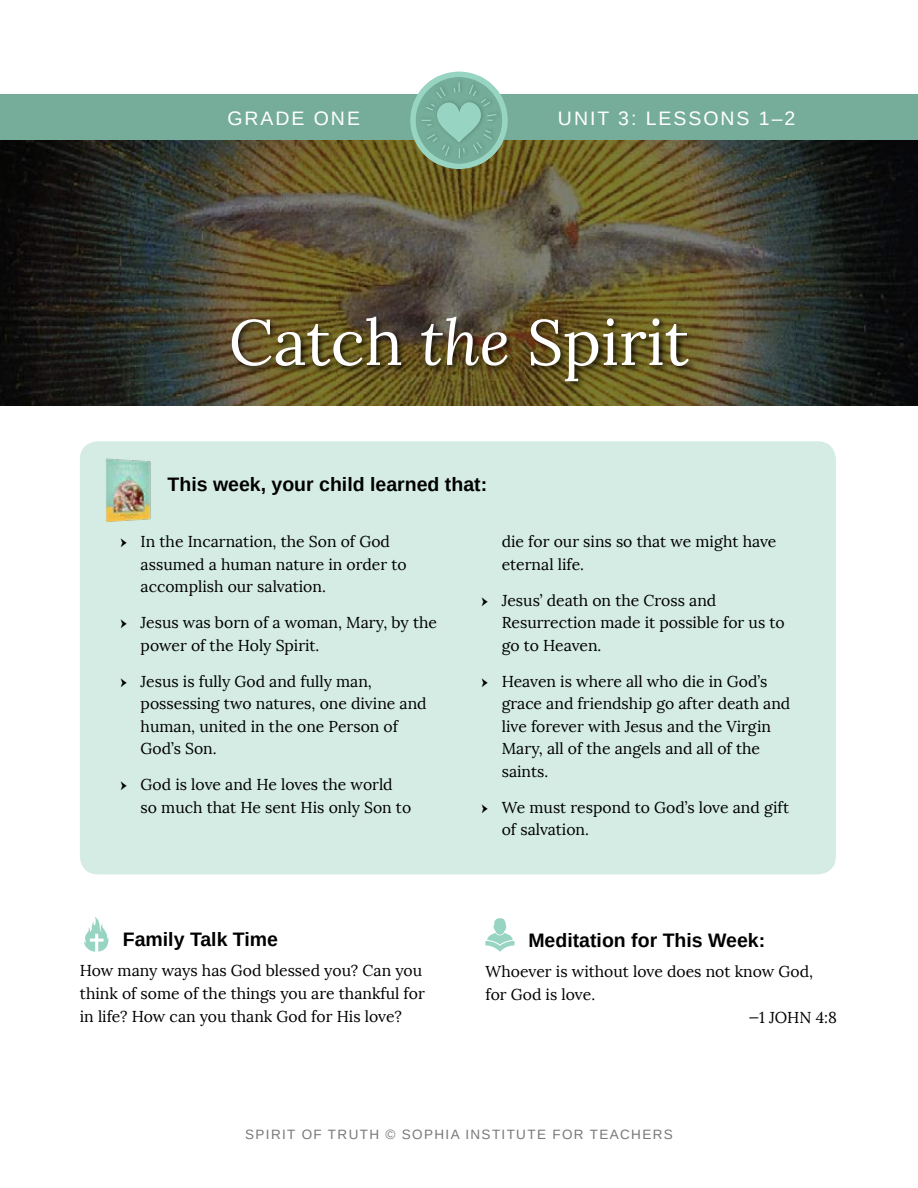
<style>
.page{position:relative;width:918px;height:1188px;background:#fff}
.page>*{position:absolute;margin:0;border:0;box-sizing:border-box;transform-origin:0 0}
.t1{font:63.9px "Lora";color:#fff}
.t2{font:700 19.5px "Arimo";color:#000}
.t3{font:19.5px "Arimo";letter-spacing:.1em;color:#fff}
.t4{font:15.75px/22.5px "Lora";color:#000}
.t5{font:13.5px "Arimo";letter-spacing:.1em;color:#77787b}
.s1{font-style:italic}
.s2{font-family:"Minion Pro"}
</style>
<div class="page">
<svg style="left:84px;top:917px;width:25px;height:35px"></svg>
<svg style="left:485px;top:918px;width:29px;height:34px"></svg>
<svg style="left:0;top:140px;width:918px;height:266px;background:#43402c"></svg>
<div style="left:230px;top:315px;width:467px;height:74px;background:#000;opacity:.7"></div>
<div style="left:0;top:95px;width:918px;height:45px;background:#75ad9a"></div>
<svg style="left:410px;top:72px;width:98px;height:97px"></svg>
<div style="left:80px;top:441px;width:756px;height:433px;background:#d4ece3;border-radius:18px"></div>
<img style="left:106px;top:458px;width:45px;height:65px">
<p class="t3" style="left:227px;top:105px;width:134px">GRADE ONE</p>
<p class="t3" style="left:558px;top:105px;width:239px">UNIT 3: LESSONS 1–2</p>
<h1 class="t1" style="left:229px;top:305px;width:462px">Catch <span class="s1">the</span> Spirit</h1>
<p class="t2" style="left:168px;top:471px;width:321px">This week, your child learned that:</p>
<p class="t4" style="left:141px;top:531px;width:267px;text-indent:-20px"><span class="s2">ӹ</span> In the Incarnation, the Son of God assumed a human nature in order to accomplish our salvation.</p>
<p class="t4" style="left:141px;top:612px;width:298px;text-indent:-20px"><span class="s2">ӹ</span> Jesus was born of a woman, Mary, by the power of the Holy Spirit.</p>
<p class="t4" style="left:141px;top:670px;width:288px;text-indent:-20px"><span class="s2">ӹ</span> Jesus is fully God and fully man, possessing two natures, one divine and human, united in the one Person of<br>God’s Son.</p>
<p class="t4" style="left:141px;top:774px;width:272px;text-indent:-20px"><span class="s2">ӹ</span> God is love and He loves the world so much that He sent His only Son to</p>
<p class="t2" style="left:123px;top:926px;width:157px">Family Talk Time</p>
<p class="t4" style="left:80px;top:959px;width:347px;line-height:23.2px">How many ways has God blessed you? Can you think of some of the things you are thankful for in life? How can you thank God for His love?</p>
<p class="t4" style="left:502px;top:531px;width:276px">die for our sins so that we might have eternal life.</p>
<p class="t4" style="left:502px;top:589px;width:284px;text-indent:-20px"><span class="s2">ӹ</span> Jesus’ death on the Cross and<br>Resurrection made it possible for us to go to Heaven.</p>
<p class="t4" style="left:502px;top:670px;width:290px;text-indent:-20px"><span class="s2">ӹ</span> Heaven is where all who die in God’s grace and friendship go after death and live forever with Jesus and the Virgin<br>Mary, all of the angels and all of the saints.</p>
<p class="t4" style="left:502px;top:796px;width:289px;text-indent:-20px"><span class="s2">ӹ</span> We must respond to God’s love and gift of salvation.</p>
<p class="t2" style="left:528px;top:927px;width:238px">Meditation for This Week:</p>
<p class="t4" style="left:485px;top:960px;width:329px">Whoever is without love does not know God,</p>
<p class="t4" style="left:485px;top:983px;width:111px">for God is love.</p>
<p class="t4" style="left:749px;top:1007px;width:90px">—1 JOHN 4:8</p>
<p class="t5" style="left:245px;top:1126px;width:429px">SPIRIT OF TRUTH © SOPHIA INSTITUTE FOR TEACHERS</p>
</div>
